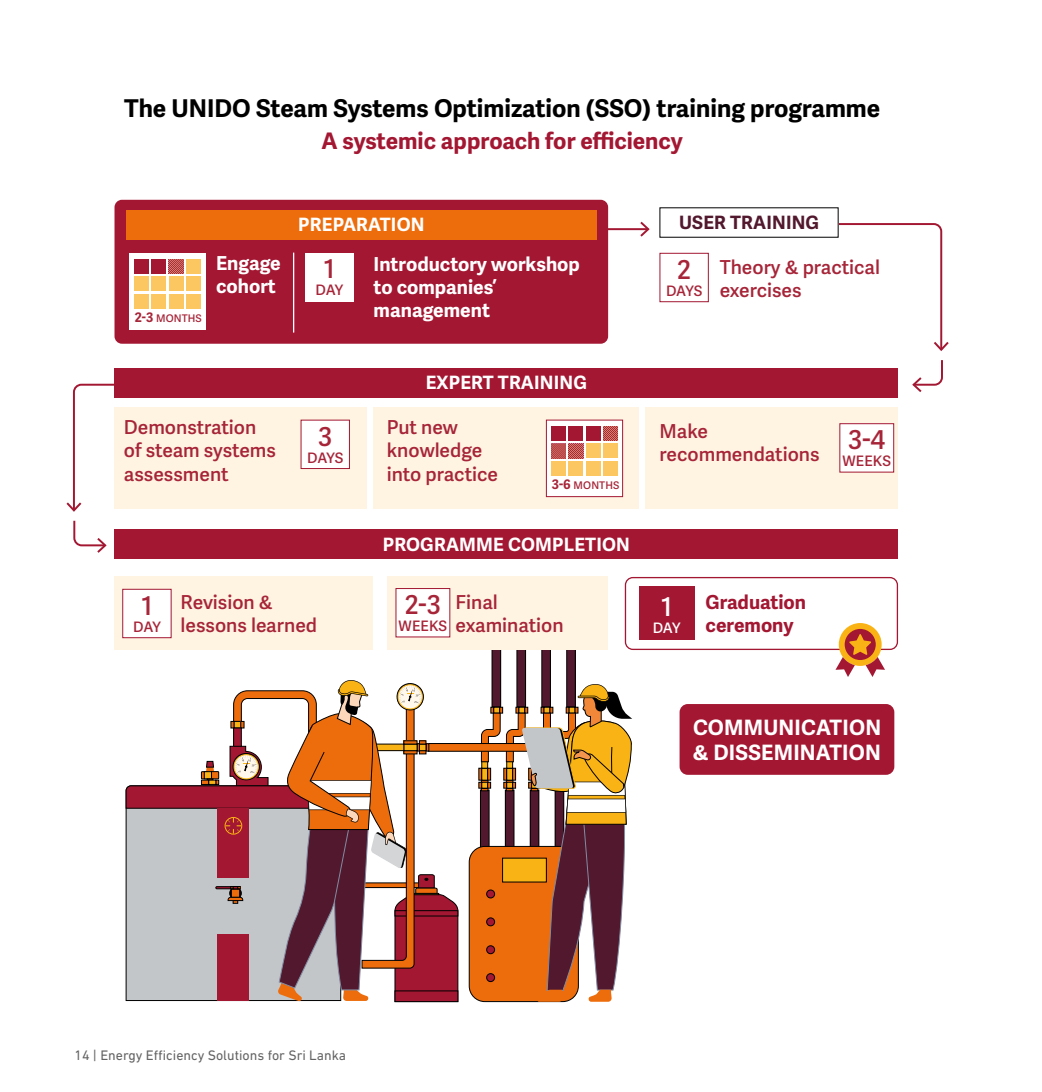
<style>
.page{position:relative;width:1042px;height:1092px;background:#fff}
.page>*{position:absolute;margin:0;border:0;box-sizing:border-box;transform-origin:0 0}
.t1{font:600 26.07px "Adelle Sans";color:#a72538}
.t2{font:600 26.07px "Adelle Sans";color:#fff}
.t3{font:700 24.5px "Adelle Sans";color:#000}
.t4{font:700 22.75px "Adelle Sans";color:#a31732}
.t5{font:700 21.18px/25.4px "Adelle Sans";letter-spacing:.01em;color:#fff}
.t6{font:600 19.25px/23.1px "Adelle Sans";color:#a72538}
.t7{font:700 19.25px/23.1px "Adelle Sans";color:#fff}
.t8{font:700 19.25px/23.1px "Adelle Sans";color:#a31732}
.t9{font:700 18.38px "Adelle Sans";letter-spacing:.01em;color:#fff}
.t10{font:700 18.38px "Adelle Sans";letter-spacing:.01em;color:#52182d}
.t11{font:600 14.35px "Adelle Sans";letter-spacing:-.01em;color:#a72538}
.t12{font:600 14.35px "Adelle Sans";color:#fff}
.t13{font:14px "DIN Next LT Pro";color:#646363}
.t14{font:600 10.5px "Adelle Sans";letter-spacing:.01em;color:#a72538}
.s1{font-weight:700;font-size:13.12px}
</style>
<div class="page">
<div style="left:625px;top:577px;width:273px;height:73px;border:1px solid #a31732;border-radius:7px"></div>
<div style="left:839px;top:623px;width:42px;height:43px;background:#fab314;border-radius:50%"></div>
<div style="left:844px;top:629px;width:32px;height:31px;background:#a31732;border-radius:50%"></div>
<svg style="left:835px;top:634px;width:50px;height:43px"></svg>
<svg style="left:66px;top:383px;width:134px;height:170px"></svg>
<svg style="left:836px;top:222px;width:113px;height:129px"></svg>
<svg style="left:912px;top:360px;width:31px;height:32px"></svg>
<svg style="left:126px;top:576px;width:506px;height:425px"></svg>
<hr style="left:464px;top:228px;width:184px;height:2px;background:#a31732">
<svg style="left:638px;top:221px;width:12px;height:16px"></svg>
<div style="left:114px;top:200px;width:494px;height:144px;background:#a31732;border-radius:7px"></div>
<div style="left:126px;top:210px;width:471px;height:30px;background:#ed6d0d"></div>
<div style="left:305px;top:253px;width:48px;height:48px;background:#fff"></div>
<div style="left:129px;top:253px;width:77px;height:76px;background:#fff"></div>
<div style="left:134px;top:259px;width:15px;height:15px;background:#a31732"></div>
<div style="left:152px;top:259px;width:14px;height:15px;background:#a31732"></div>
<div style="left:134px;top:276px;width:15px;height:15px;background:#fcc660"></div>
<div style="left:152px;top:276px;width:14px;height:15px;background:#fcc660"></div>
<div style="left:169px;top:276px;width:14px;height:15px;background:#fcc660"></div>
<div style="left:186px;top:276px;width:15px;height:15px;background:#fcc660"></div>
<div style="left:186px;top:259px;width:15px;height:15px;background:#fcc660"></div>
<div style="left:134px;top:294px;width:15px;height:14px;background:#fcc660"></div>
<div style="left:152px;top:294px;width:14px;height:14px;background:#fcc660"></div>
<div style="left:169px;top:294px;width:14px;height:14px;background:#fcc660"></div>
<div style="left:186px;top:294px;width:15px;height:14px;background:#fcc660"></div>
<svg style="left:169px;top:259px;width:14px;height:15px"></svg>
<hr style="left:293px;top:252px;width:1px;height:80px;background:#fff">
<div style="left:659px;top:253px;width:50px;height:49px;border:1px solid #a31732"></div>
<div style="left:114px;top:367px;width:784px;height:30px;background:#a31732"></div>
<div style="left:645px;top:407px;width:253px;height:102px;background:#fff4e2"></div>
<div style="left:374px;top:407px;width:265px;height:102px;background:#fff4e2"></div>
<div style="left:840px;top:423px;width:53px;height:49px;background:#fff"></div>
<div style="left:839px;top:423px;width:55px;height:49px;border:1px solid #a31732"></div>
<div style="left:115px;top:407px;width:252px;height:102px;background:#fff4e2"></div>
<div style="left:546px;top:420px;width:77px;height:77px;background:#fff;border:1px solid #a31732"></div>
<div style="left:551px;top:426px;width:15px;height:15px;background:#a31732"></div>
<div style="left:568px;top:426px;width:15px;height:15px;background:#a31732"></div>
<div style="left:586px;top:443px;width:14px;height:15px;background:#fcc660"></div>
<div style="left:586px;top:426px;width:14px;height:14px;background:#a31732"></div>
<div style="left:603px;top:443px;width:15px;height:15px;background:#fcc660"></div>
<div style="left:551px;top:461px;width:15px;height:14px;background:#fcc660"></div>
<div style="left:568px;top:461px;width:15px;height:14px;background:#fcc660"></div>
<div style="left:586px;top:461px;width:14px;height:14px;background:#fcc660"></div>
<div style="left:603px;top:461px;width:15px;height:14px;background:#fcc660"></div>
<svg style="left:603px;top:426px;width:15px;height:15px"></svg>
<svg style="left:551px;top:444px;width:32px;height:14px"></svg>
<div style="left:301px;top:420px;width:48px;height:48px;background:#fff"></div>
<div style="left:301px;top:420px;width:49px;height:49px;border:1px solid #a31732"></div>
<div style="left:387px;top:577px;width:221px;height:73px;background:#fff4e2"></div>
<div style="left:114px;top:577px;width:259px;height:73px;background:#fff4e2"></div>
<div style="left:114px;top:529px;width:784px;height:30px;background:#a31732"></div>
<div style="left:123px;top:589px;width:48px;height:48px;background:#fff"></div>
<div style="left:122px;top:589px;width:49px;height:49px;border:1px solid #a31732"></div>
<div style="left:396px;top:588px;width:54px;height:49px;background:#fff"></div>
<div style="left:639px;top:587px;width:55px;height:53px;background:#a31732"></div>
<div style="left:679px;top:704px;width:215px;height:70px;background:#a31732;border-radius:8px"></div>
<p class="t3" style="left:124px;top:93px;width:758px">The UNIDO Steam Systems Optimization (SSO) training programme</p>
<p class="t4" style="left:322px;top:127px;width:363px">A systemic approach for efficiency</p>
<p class="t14" style="left:135px;top:312px;width:69px"><span class="s1">2-3</span> MONTHS</p>
<p class="t9" style="left:298px;top:213px;width:128px">PREPARATION</p>
<p class="t7" style="left:216px;top:252px;width:66px">Engage cohort</p>
<p class="t7" style="left:374px;top:253px;width:208px">Introductory workshop to companies’ management</p>
<h1 class="t1" style="left:324px;top:254px;width:13px">1</h1>
<p class="t11" style="left:315px;top:282px;width:29px">DAY</p>
<p class="t9" style="left:426px;top:371px;width:163px">EXPERT TRAINING</p>
<p class="t10" style="left:679px;top:212px;width:142px">USER TRAINING</p>
<p class="t6" style="left:720px;top:256px;width:162px">Theory &amp; practical exercises</p>
<h1 class="t1" style="left:677px;top:254px;width:15px">2</h1>
<p class="t11" style="left:666px;top:282px;width:38px">DAYS</p>
<p class="t6" style="left:124px;top:416px;width:154px">Demonstration of steam systems assessment</p>
<h1 class="t1" style="left:318px;top:421px;width:16px">3</h1>
<p class="t11" style="left:307px;top:449px;width:38px">DAYS</p>
<p class="t6" style="left:387px;top:416px;width:113px">Put new knowledge into practice</p>
<h1 class="t1" style="left:848px;top:425px;width:39px">3-4</h1>
<p class="t6" style="left:659px;top:420px;width:162px">Make recommendations</p>
<p class="t11" style="left:842px;top:453px;width:50px">WEEKS</p>
<p class="t14" style="left:552px;top:479px;width:69px"><span class="s1">3-6</span> MONTHS</p>
<p class="t9" style="left:383px;top:533px;width:249px">PROGRAMME COMPLETION</p>
<h1 class="t1" style="left:141px;top:590px;width:13px">1</h1>
<p class="t11" style="left:133px;top:618px;width:29px">DAY</p>
<p class="t6" style="left:181px;top:591px;width:138px">Revision &amp; lessons learned</p>
<p class="t6" style="left:455px;top:590px;width:110px">Final examination</p>
<h1 class="t1" style="left:405px;top:589px;width:38px">2-3</h1>
<p class="t11" style="left:399px;top:617px;width:50px">WEEKS</p>
<h1 class="t2" style="left:661px;top:591px;width:13px">1</h1>
<p class="t12" style="left:653px;top:619px;width:29px">DAY</p>
<p class="t8" style="left:705px;top:591px;width:102px">Graduation ceremony</p>
<p class="t5" style="left:693px;top:715px;width:190px">COMMUNICATION &amp; DISSEMINATION</p>
<p class="t13" style="left:74px;top:1047px;width:273px">14 | Energy Efficiency Solutions for Sri Lanka</p>
</div>
